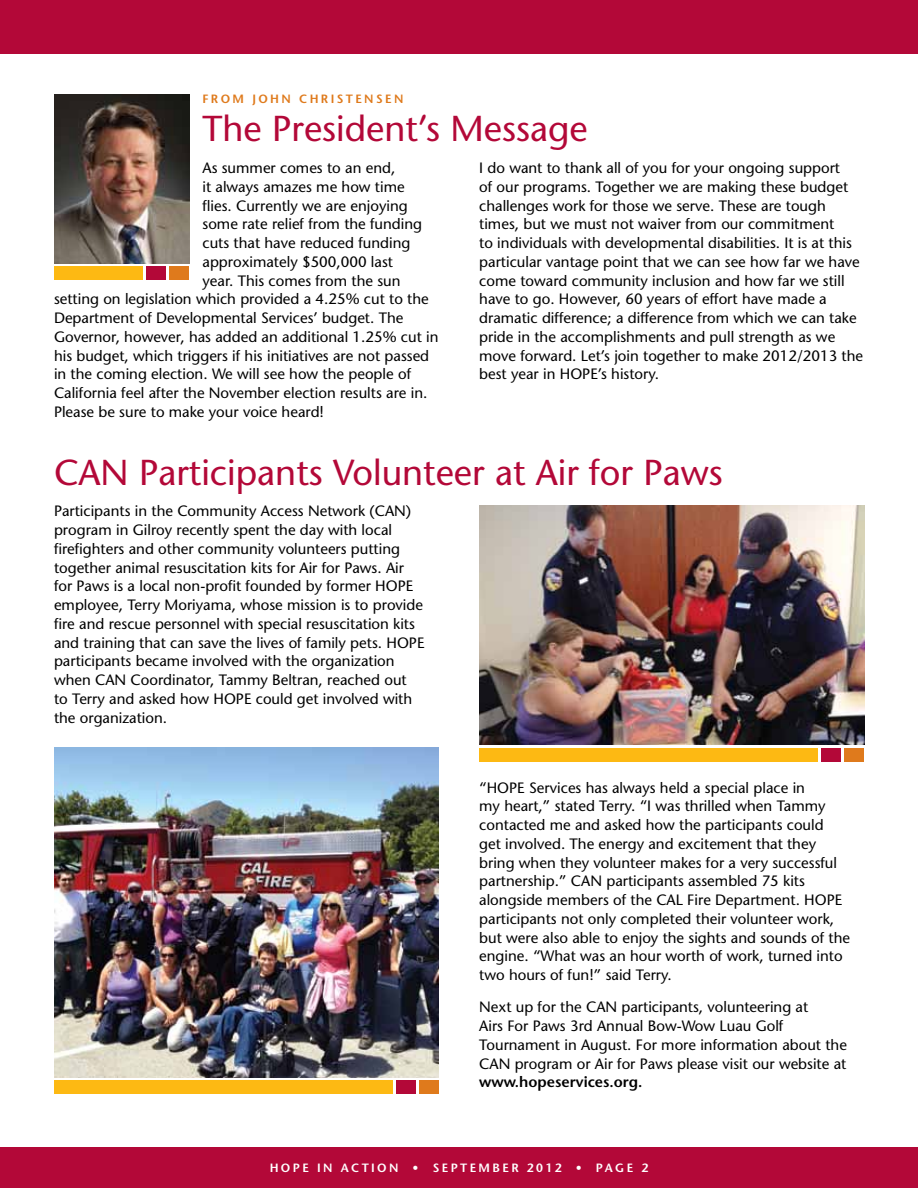
<style>
.page{position:relative;width:918px;height:1188px;background:#fff}
.page>*{position:absolute;margin:0;border:0;box-sizing:border-box;transform-origin:0 0}
.t1{font:500 36px "Stone Sans Std";color:#b30838}
.t2{font:500 15px/18.8px "Stone Sans Std";color:#000}
.t3{font:600 15px "Stone Sans Std";color:#000}
.t4{font:600 12px "Stone Sans Std";letter-spacing:.2em;color:#fff}
.t5{font:600 12px "Stone Sans Std";letter-spacing:.2em;color:#df7a1c}
</style>
<div class="page">
<div style="left:0;top:1148px;width:918px;height:40px;background:#b30838"></div>
<div style="left:0;top:0;width:918px;height:54px;background:#b30838"></div>
<div style="left:170px;top:267px;width:19px;height:13px;background:#df7a1c"></div>
<div style="left:147px;top:267px;width:19px;height:13px;background:#b30838"></div>
<div style="left:54px;top:267px;width:89px;height:13px;background:#fdb913"></div>
<img style="left:54px;top:94px;width:135px;height:169px">
<img style="left:479px;top:505px;width:385px;height:240px">
<div style="left:845px;top:748px;width:19px;height:13px;background:#df7a1c"></div>
<div style="left:822px;top:748px;width:19px;height:13px;background:#b30838"></div>
<div style="left:479px;top:748px;width:339px;height:13px;background:#fdb913"></div>
<img style="left:54px;top:748px;width:385px;height:329px">
<div style="left:420px;top:1080px;width:19px;height:14px;background:#df7a1c"></div>
<div style="left:397px;top:1080px;width:19px;height:14px;background:#b30838"></div>
<div style="left:54px;top:1080px;width:339px;height:14px;background:#fdb913"></div>
<p class="t5" style="left:203px;top:92px;width:202px">FRO M JOH N CH RISTENSEN</p>
<h1 class="t1" style="left:203px;top:107px;width:387px">The President’s Message</h1>
<p class="t2" style="left:203px;top:158px;width:194px">As summer comes to an end,</p>
<p class="t2" style="left:203px;top:177px;width:204px">it always amazes me how time</p>
<p class="t2" style="left:203px;top:196px;width:207px">flies. Currently we are enjoying</p>
<p class="t2" style="left:203px;top:215px;width:221px">some rate relief from the funding</p>
<p class="t2" style="left:203px;top:233px;width:209px">cuts that have reduced funding</p>
<p class="t2" style="left:203px;top:252px;width:192px">approximately $500,000 last</p>
<p class="t2" style="left:203px;top:271px;width:200px">year. This comes from the sun</p>
<p class="t2" style="left:54px;top:290px;width:376px">setting on legislation which provided a 4.25% cut to the</p>
<p class="t2" style="left:54px;top:308px;width:351px">Department of Developmental Services’ budget. The</p>
<p class="t2" style="left:54px;top:327px;width:386px">Governor, however, has added an additional 1.25% cut in</p>
<p class="t2" style="left:54px;top:346px;width:377px">his budget, which triggers if his initiatives are not passed</p>
<p class="t2" style="left:54px;top:365px;width:359px">in the coming election. We will see how the people of</p>
<p class="t2" style="left:54px;top:383px;width:375px">California feel after the November election results are in.</p>
<p class="t2" style="left:54px;top:402px;width:272px">Please be sure to make your voice heard!</p>
<p class="t2" style="left:479px;top:158px;width:385px">I do want to thank all of you for your ongoing support<br>of our programs. Together we are making these budget challenges work for those we serve. These are tough times, but we must not waiver from our commitment<br>to individuals with developmental disabilities. It is at this particular vantage point that we can see how far we have come toward community inclusion and how far we still have to go. However, 60 years of effort have made a dramatic difference; a difference from which we can take pride in the accomplishments and pull strength as we move forward. Let’s join together to make 2012/2013 the best year in HOPE’s history.</p>
<h1 class="t1" style="left:54px;top:452px;width:670px">CAN Participants Volunteer at Air for Paws</h1>
<p class="t2" style="left:54px;top:502px;width:372px">Participants in the Community Access Network (CAN) program in Gilroy recently spent the day with local firefighters and other community volunteers putting together animal resuscitation kits for Air for Paws. Air for Paws is a local non-profit founded by former HOPE employee, Terry Moriyama, whose mission is to provide fire and rescue personnel with special resuscitation kits and training that can save the lives of family pets. HOPE participants became involved with the organization when CAN Coordinator, Tammy Beltran, reached out<br>to Terry and asked how HOPE could get involved with the organization.</p>
<p class="t2" style="left:479px;top:778px;width:372px">“HOPE Services has always held a special place in<br>my heart,” stated Terry. “I was thrilled when Tammy contacted me and asked how the participants could<br>get involved. The energy and excitement that they bring when they volunteer makes for a very successful partnership.” CAN participants assembled 75 kits alongside members of the CAL Fire Department. HOPE participants not only completed their volunteer work, but were also able to enjoy the sights and sounds of the engine. “What was an hour worth of work, turned into two hours of fun!” said Terry.</p>
<p class="t2" style="left:479px;top:998px;width:369px">Next up for the CAN participants, volunteering at<br>Airs For Paws 3rd Annual Bow-Wow Luau Golf Tournament in August. For more information about the CAN program or Air for Paws please visit our website at</p>
<p class="t3" style="left:479px;top:1073px;width:165px">WWW.HOPESERVICES.ORG.</p>
<p class="t4" style="left:270px;top:1161px;width:32px">HOPE</p>
<p class="t4" style="left:317px;top:1161px;width:333px">IN ACTIO N • SEPTEMBER 2012 • PAGE 2</p>
</div>
